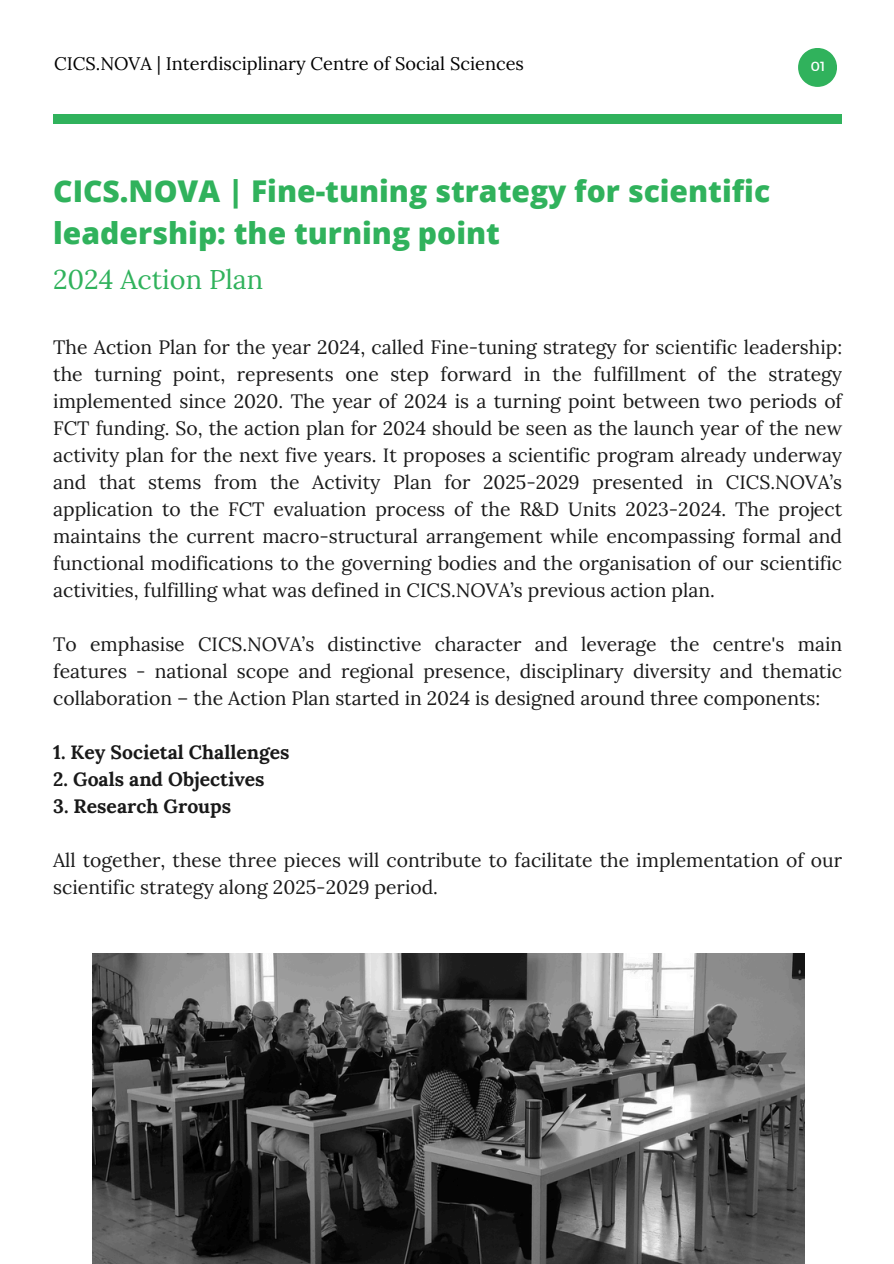
<style>
.page{position:relative;width:894px;height:1264px;background:#fff}
.page>*{position:absolute;margin:0;border:0;box-sizing:border-box;transform-origin:0 0}
.t1{font:800 30px/41.7px "Open Sans";color:#30b25c}
.t2{font:27px "Lora";color:#30b25c}
.t3{font:19.35px/27px "Lora";color:#191919;text-align:justify}
.t4{font:700 19.35px "Lora";color:#191919}
.t5{font:18.15px "Lora";color:#000}
.t6{font:13.2px "Montserrat";color:#fff}
</style>
<div class="page">
<div style="left:53px;top:115px;width:788px;height:9px;background:#30b25c"></div>
<svg style="left:798px;top:48px;width:38px;height:39px"></svg>
<img style="left:92px;top:953px;width:711px;height:310px">
<p class="t5" style="left:54px;top:52px;width:471px">CICS.NOVA | Interdisciplinary Centre of Social Sciences</p>
<p class="t6" style="left:810px;top:58px;width:16px">01</p>
<h3 class="t1" style="left:53px;top:169px;width:718px">CICS.NOVA | Fine-tuning strategy for scientific leadership: the turning point</h3>
<p class="t2" style="left:53px;top:262px;width:212px">2024 Action Plan</p>
<p class="t3" style="left:53px;top:333px;width:790px">The Action Plan for the year 2024, called Fine-tuning strategy for scientific leadership: the turning point, represents one step forward in the fulfillment of the strategy implemented since 2020. The year of 2024 is a turning point between two periods of FCT funding. So, the action plan for 2024 should be seen as the launch year of the new activity plan for the next five years. It proposes a scientific program already underway and that stems from the Activity Plan for 2025-2029 presented in CICS.NOVA’s application to the FCT evaluation process of the R&amp;D Units 2023-2024. The project maintains the current macro-structural arrangement while encompassing formal and functional modifications to the governing bodies and the organisation of our scientific activities, fulfilling what was defined in CICS.NOVA’s previous action plan.</p>
<p class="t3" style="left:53px;top:630px;width:790px">To emphasise CICS.NOVA’s distinctive character and leverage the centre's main features - national scope and regional presence, disciplinary diversity and thematic collaboration – the Action Plan started in 2024 is designed around three components:</p>
<h2 class="t4" style="left:53px;top:739px;width:238px">1. Key Societal Challenges</h2>
<h2 class="t4" style="left:53px;top:766px;width:213px">2. Goals and Objectives</h2>
<h2 class="t4" style="left:53px;top:793px;width:179px">3. Research Groups</h2>
<p class="t3" style="left:53px;top:846px;width:790px">All together, these three pieces will contribute to facilitate the implementation of our scientific strategy along 2025-2029 period.</p>
</div>
